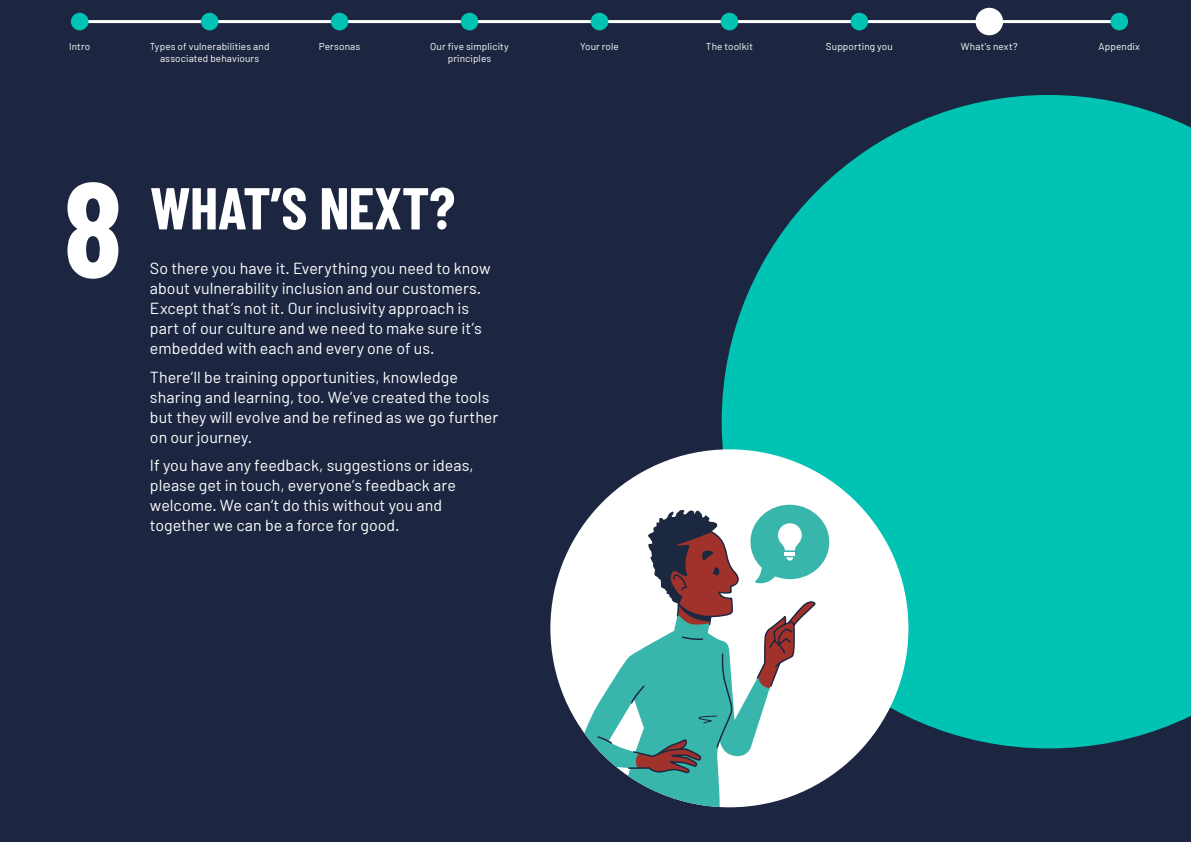
<style>
.page{position:relative;width:1191px;height:842px;background:#1c2640}
.page>*{position:absolute;margin:0;border:0;box-sizing:border-box;transform-origin:0 0}
.TITLE_NUMBER{font:700 134px "Barlow Condensed";color:#fff}
.t1{font:700 59px "Barlow Condensed";letter-spacing:-.01em;color:#fff}
.BODY{font:16px/20px "Barlow";color:#fff}
.t2{font:10px/12.5px "Barlow";letter-spacing:.01em;color:#fff;text-align:center}
</style>
<div class="page">
<hr style="left:80px;top:20px;width:1039px;height:3px;background:#fff">
<div style="left:71px;top:13px;width:18px;height:17px;background:#00c3b3;border-radius:50%"></div>
<div style="left:201px;top:13px;width:17px;height:17px;background:#00c3b3;border-radius:50%"></div>
<div style="left:331px;top:13px;width:17px;height:17px;background:#00c3b3;border-radius:50%"></div>
<div style="left:461px;top:13px;width:17px;height:17px;background:#00c3b3;border-radius:50%"></div>
<div style="left:590px;top:13px;width:18px;height:17px;background:#00c3b3;border-radius:50%"></div>
<div style="left:720px;top:13px;width:18px;height:17px;background:#00c3b3;border-radius:50%"></div>
<div style="left:850px;top:13px;width:18px;height:17px;background:#00c3b3;border-radius:50%"></div>
<div style="left:1110px;top:13px;width:18px;height:17px;background:#00c3b3;border-radius:50%"></div>
<div style="left:975px;top:8px;width:28px;height:27px;background:#fff;border-radius:50%"></div>
<svg style="left:721px;top:95px;width:470px;height:653px;background:#03b1a5"></svg>
<div style="left:550px;top:449px;width:358px;height:358px;background:#fff;border-radius:50%"></div>
<svg style="left:580px;top:504px;width:250px;height:303px"></svg>
<p class="t2" style="left:69px;top:40px;width:23px">Intro</p>
<p class="t2" style="left:150px;top:40px;width:121px">Types of vulnerabilities and associated behaviours</p>
<p class="t2" style="left:319px;top:40px;width:43px">Personas</p>
<p class="t2" style="left:430px;top:40px;width:80px">Our five simplicity principles</p>
<p class="t2" style="left:580px;top:40px;width:40px">Your role</p>
<p class="t2" style="left:706px;top:40px;width:49px">The toolkit</p>
<p class="t2" style="left:826px;top:40px;width:68px">Supporting you</p>
<p class="t2" style="left:961px;top:40px;width:58px">What’s next?</p>
<p class="t2" style="left:1098px;top:40px;width:43px">Appendix</p>
<p class="TITLE_NUMBER" style="left:63px;top:146px;width:60px">8</p>
<h1 class="t1" style="left:150px;top:172px;width:307px">WHAT’S NEXT?</h1>
<p class="BODY" style="left:150px;top:258px;width:342px">So there you have it. Everything you need to know about vulnerability inclusion and our customers.<br>Except that’s not it. Our inclusivity approach is part of our culture and we need to make sure it’s embedded with each and every one of us.</p>
<p class="BODY" style="left:150px;top:366px;width:350px">There’ll be training opportunities, knowledge sharing and learning, too. We’ve created the tools but they will evolve and be refined as we go further on our journey.</p>
<p class="BODY" style="left:150px;top:455px;width:325px">If you have any feedback, suggestions or ideas, please get in touch, everyone’s feedback are welcome. We can’t do this without you and together we can be a force for good.</p>
</div>
